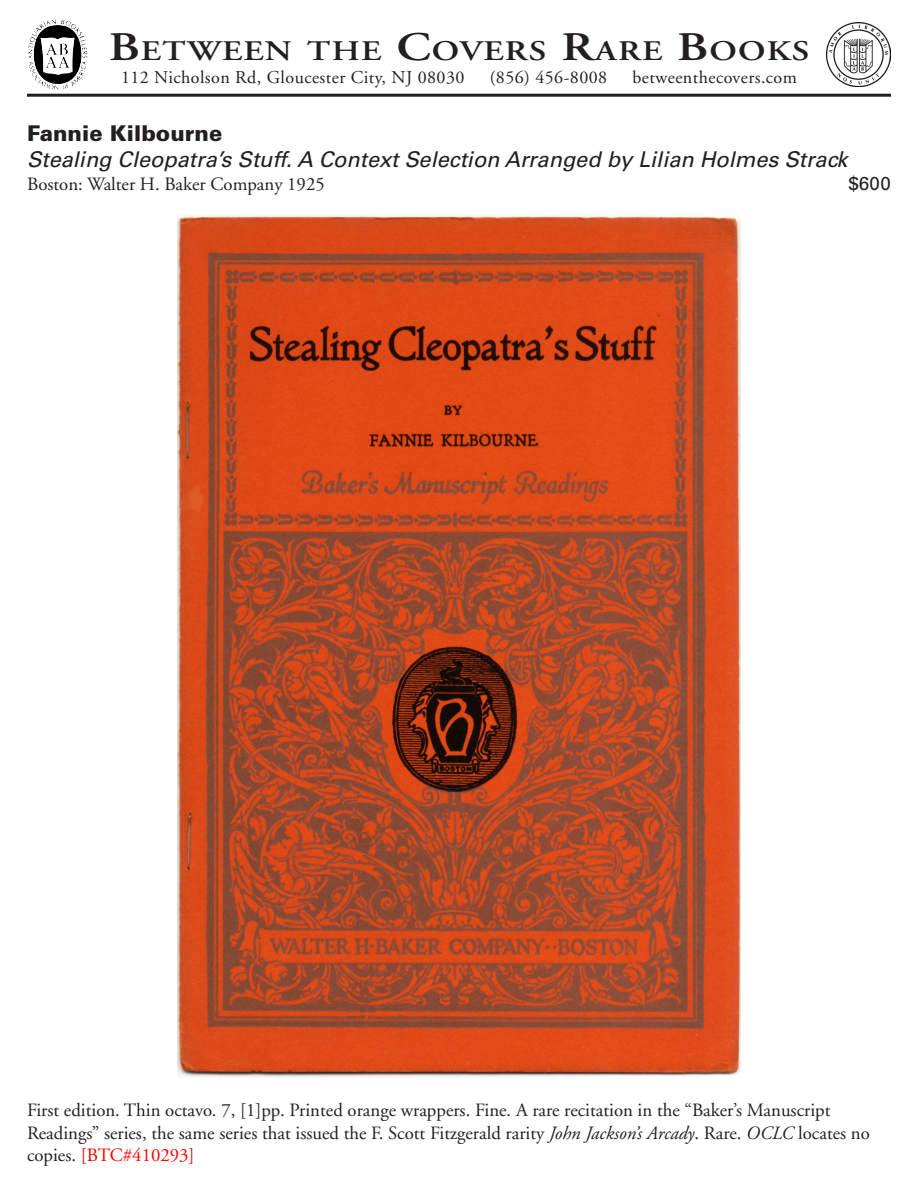
<style>
.page{position:relative;width:918px;height:1188px;background:#fff}
.page>*{position:absolute;margin:0;border:0;box-sizing:border-box;transform-origin:0 0}
.t1{font:600 28.35px "Adobe Garamond";letter-spacing:.035em;color:#231f20;scale:1.22 1}
.t2{font:italic 21.75px "Univers";color:#231f20}
.t3{font:900 21.75px "Univers";color:#231f20}
.t4{font:18.75px/22.5px "Adobe Garamond";color:#231f20}
.t5{font:18.75px "Univers";color:#231f20}
.t6{font:18px "Adobe Garamond";letter-spacing:.025em;color:#231f20}
.s1{font-size:40.5px}
.s2{font-style:italic}
.s3{color:#f00}
</style>
<div class="page">
<hr style="left:27px;top:94px;width:864px;height:3px;background:#231f20">
<img style="left:39px;top:19px;width:32px;height:10px">
<img style="left:826px;top:22px;width:65px;height:65px">
<img style="left:177px;top:215px;width:564px;height:862px">
<p class="t1" style="left:109px;top:35px;width:576px"><span class="s1">B</span>ETWEEN THE <span class="s1">C</span>OVERS <span class="s1">R</span>ARE <span class="s1">B</span>OOKS</p>
<p class="t6" style="left:121px;top:67px;width:345px">112 Nicholson Rd, Gloucester City, NJ 08030</p>
<p class="t6" style="left:490px;top:67px;width:119px">(856) 456-8008</p>
<p class="t6" style="left:633px;top:67px;width:166px">betweenthecovers.com</p>
<p class="t3" style="left:27px;top:120px;width:197px">Fannie Kilbourne</p>
<p class="t2" style="left:27px;top:147px;width:822px">Stealing Cleopatra’s Stuff. A Context Selection Arranged by Lilian Holmes Strack</p>
<p class="t4" style="left:27px;top:173px;width:299px">Boston: Walter H. Baker Company 1925</p>
<p class="t5" style="left:849px;top:172px;width:44px">$600</p>
<p class="t4" style="left:27px;top:1099px;width:844px">First edition. Thin octavo. 7, [1]pp. Printed orange wrappers. Fine. A rare recitation in the “Baker’s Manuscript<br>Readings” series, the same series that issued the F. Scott Fitzgerald rarity <span class="s2">John Jackson’s Arcady</span>. Rare. <span class="s2">OCLC</span> locates no copies. <span class="s3">[BTC#410293]</span></p>
</div>
